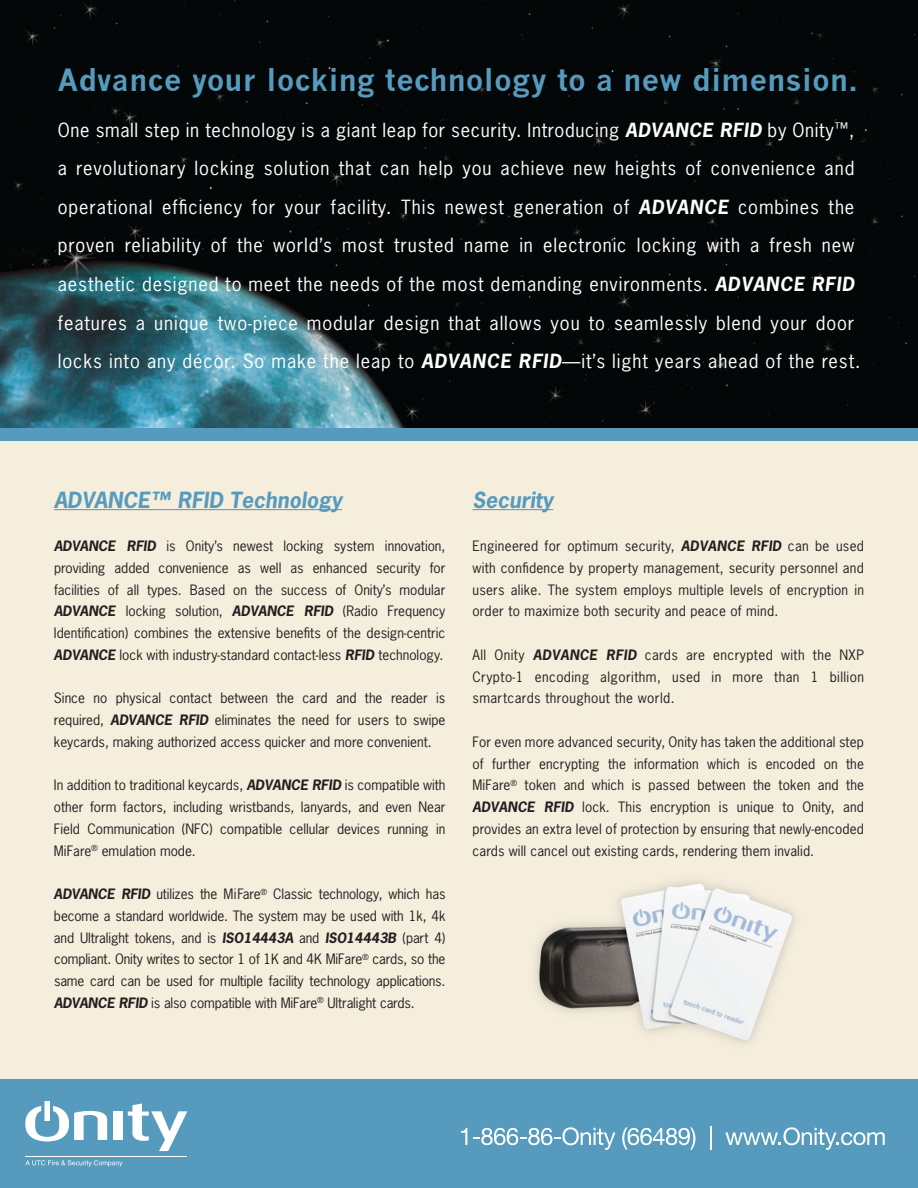
<style>
.page{position:relative;width:918px;height:1188px;background:#fff}
.page>*{position:absolute;margin:0;border:0;box-sizing:border-box;transform-origin:0 0}
.t1{font:700 30px "News Gothic";letter-spacing:.02em;color:#569bbe}
.t2{font:italic 700 21px "News Gothic Std";color:#569bbe}
.t3{font:18.3px/38.5px "News Gothic Std";letter-spacing:.05em;color:#fff}
.t4{font:13.5px/21.8px "News Gothic Std";color:#231f20;text-align:justify}
.s1{font-weight:700;font-style:italic}
</style>
<div class="page">
<div style="left:0;top:433px;width:918px;height:755px;background:#f6eedd"></div>
<img style="left:0;top:0;width:918px;height:429px">
<div style="left:0;top:1080px;width:918px;height:108px;background:#569bbe"></div>
<div style="left:0;top:429px;width:918px;height:12px;background:#569bbe"></div>
<div style="left:113px;top:1112px;width:10px;height:28px;background:#fff"></div>
<svg style="left:128px;top:1103px;width:59px;height:48px"></svg>
<svg style="left:25px;top:1101px;width:82px;height:40px"></svg>
<hr style="left:25px;top:1156px;width:162px;height:1px;background:#fff">
<svg style="left:25px;top:1160px;width:97px;height:7px"></svg>
<svg style="left:461px;top:1128px;width:6px;height:17px"></svg>
<svg style="left:473px;top:1127px;width:142px;height:23px"></svg>
<svg style="left:622px;top:1127px;width:73px;height:23px"></svg>
<hr style="left:710px;top:1126px;width:2px;height:24px;background:#fff">
<svg style="left:725px;top:1127px;width:160px;height:23px"></svg>
<hr style="left:54px;top:509px;width:288px;height:1px;background:#569bbe">
<hr style="left:472px;top:509px;width:81px;height:1px;background:#569bbe">
<img style="left:535px;top:880px;width:260px;height:164px">
<p class="t1" style="left:58px;top:62px;width:802px">Advance your locking technology to a new dimension.</p>
<p class="t3" style="left:58px;top:110px;width:804px">One small step in technology is a giant leap for security. Introducing <span class="s1">ADVANCE RFID</span> by Onity<sup>™</sup>, a revolutionary locking solution that can help you achieve new heights of convenience and operational efficiency for your facility. This newest generation of <span class="s1">ADVANCE</span> combines the proven reliability of the world’s most trusted name in electronic locking with a fresh new aesthetic designed to meet the needs of the most demanding environments. <span class="s1">ADVANCE RFID </span>features a unique two-piece modular design that allows you to seamlessly blend your door locks into any décor. So make the leap to <span class="s1">ADVANCE RFID</span>—it’s light years ahead of the rest.</p>
<p class="t2" style="left:54px;top:486px;width:290px">ADVANCE™ RFID Technology</p>
<p class="t4" style="left:54px;top:535px;width:393px"><span class="s1">ADVANCE RFID</span> is Onity’s newest locking system innovation, providing added convenience as well as enhanced security for facilities of all types. Based on the success of Onity’s modular <span class="s1">ADVANCE</span> locking solution, <span class="s1">ADVANCE RFID</span> (Radio Frequency Identification) combines the extensive benefits of the design-centric <span class="s1">ADVANCE</span> lock with industry-standard contact-less <span class="s1">RFID</span> technology.</p>
<p class="t4" style="left:54px;top:687px;width:393px">Since no physical contact between the card and the reader is required, <span class="s1">ADVANCE RFID</span> eliminates the need for users to swipe keycards, making authorized access quicker and more convenient.</p>
<p class="t4" style="left:54px;top:774px;width:393px">In addition to traditional keycards, <span class="s1">ADVANCE RFID</span> is compatible with other form factors, including wristbands, lanyards, and even Near Field Communication (NFC) compatible cellular devices running in MiFare<sup>®</sup> emulation mode.</p>
<p class="t4" style="left:54px;top:883px;width:393px"><span class="s1">ADVANCE RFID</span> utilizes the MiFare<sup>®</sup> Classic technology, which has become a standard worldwide. The system may be used with 1k, 4k and Ultralight tokens, and is <span class="s1">ISO14443A</span> and <span class="s1">ISO14443B</span> (part 4) compliant. Onity writes to sector 1 of 1K and 4K MiFare<sup>®</sup> cards, so the same card can be used for multiple facility technology applications.<br><span class="s1">ADVANCE RFID</span> is also compatible with MiFare<sup>®</sup> Ultralight cards.</p>
<p class="t2" style="left:472px;top:486px;width:82px">Security</p>
<p class="t4" style="left:472px;top:535px;width:393px">Engineered for optimum security, <span class="s1">ADVANCE RFID</span> can be used with confidence by property management, security personnel and users alike. The system employs multiple levels of encryption in order to maximize both security and peace of mind.</p>
<p class="t4" style="left:472px;top:644px;width:393px">All Onity <span class="s1">ADVANCE RFID</span> cards are encrypted with the NXP Crypto-1 encoding algorithm, used in more than 1 billion smartcards throughout the world.</p>
<p class="t4" style="left:472px;top:731px;width:393px">For even more advanced security, Onity has taken the additional step of further encrypting the information which is encoded on the MiFare<sup>®</sup> token and which is passed between the token and the <span class="s1">ADVANCE RFID</span> lock. This encryption is unique to Onity, and provides an extra level of protection by ensuring that newly-encoded cards will cancel out existing cards, rendering them invalid.</p>
</div>
